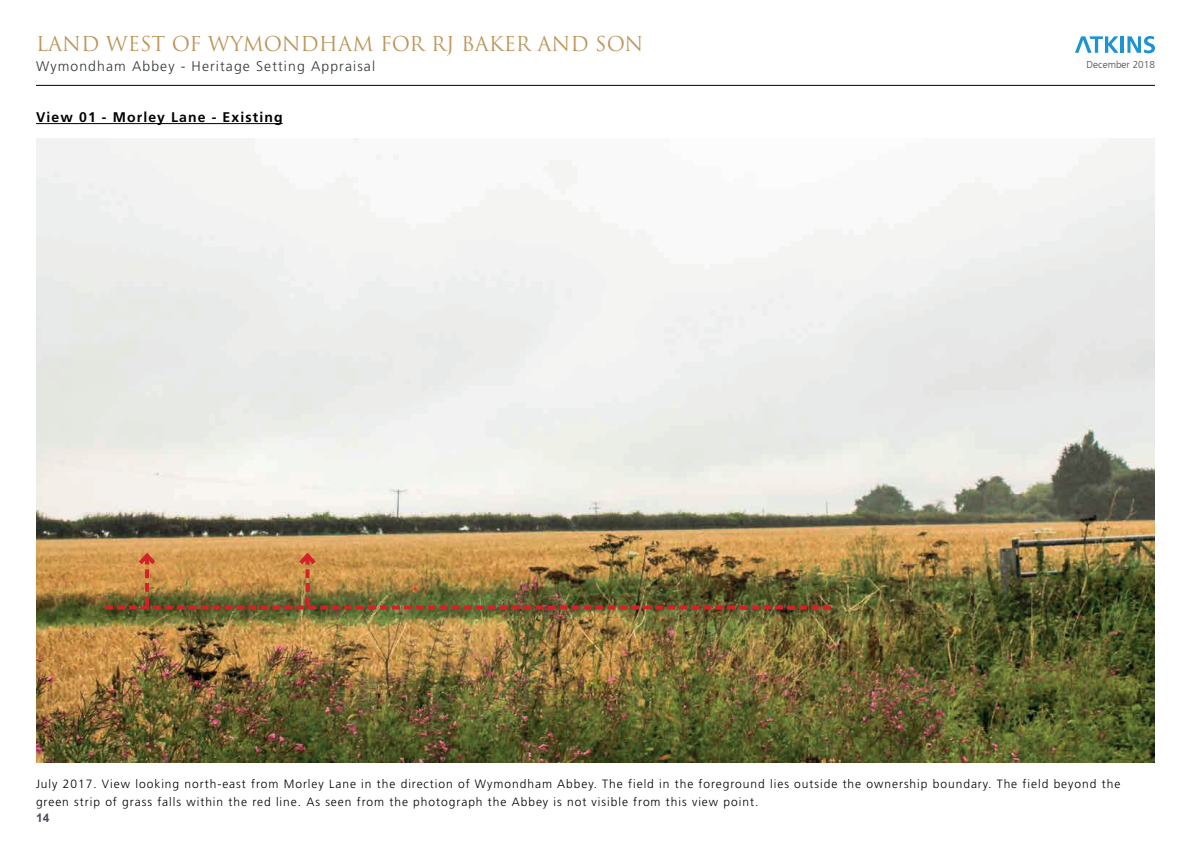
<style>
.page{position:relative;width:1191px;height:842px;background:#fff}
.page>*{position:absolute;margin:0;border:0;box-sizing:border-box;transform-origin:0 0}
.t1{font:20px "Trajan Pro";color:#bd955a}
.t2{font:300 14px "Frutiger LT Std";letter-spacing:.08em;color:#323738}
.t3{font:700 14px "Frutiger LT Std";letter-spacing:.08em;color:#000001}
.t4{font:300 12px/18px "Frutiger LT Std";letter-spacing:.08em;color:#000001}
.t5{font:700 12px "Arial";color:#484f57}
.t6{font:300 10px "Frutiger";color:#4b4c4d}
</style>
<div class="page">
<svg style="left:1075px;top:36px;width:43px;height:17px"></svg>
<hr style="left:1120px;top:36px;width:3px;height:17px;background:#1d93d2">
<svg style="left:1127px;top:36px;width:28px;height:17px"></svg>
<hr style="left:36px;top:85px;width:1119px;height:1px;background:#000001">
<hr style="left:36px;top:123px;width:246px;height:1px;background:#000001">
<img style="left:36px;top:139px;width:1119px;height:624px">
<img style="left:105px;top:550px;width:726px;height:59px">
<h1 class="t1" style="left:36px;top:31px;width:609px">LAND WEST OF WYMONDHAM FOR RJ BAKER AND SON</h1>
<p class="t2" style="left:36px;top:58px;width:341px">Wymondham Abbey - Heritage Setting Appraisal</p>
<p class="t3" style="left:36px;top:109px;width:248px">View 01 - Morley Lane - Existing</p>
<p class="t6" style="left:1086px;top:59px;width:70px">December 2018</p>
<p class="t4" style="left:36px;top:775px;width:1085px">July 2017. View looking north-east from Morley Lane in the direction of Wymondham Abbey. The field in the foreground lies outside the ownership boundary. The field beyond the green strip of grass falls within the red line. As seen from the photograph the Abbey is not visible from this view point.</p>
<p class="t5" style="left:36px;top:810px;width:15px">14</p>
</div>
